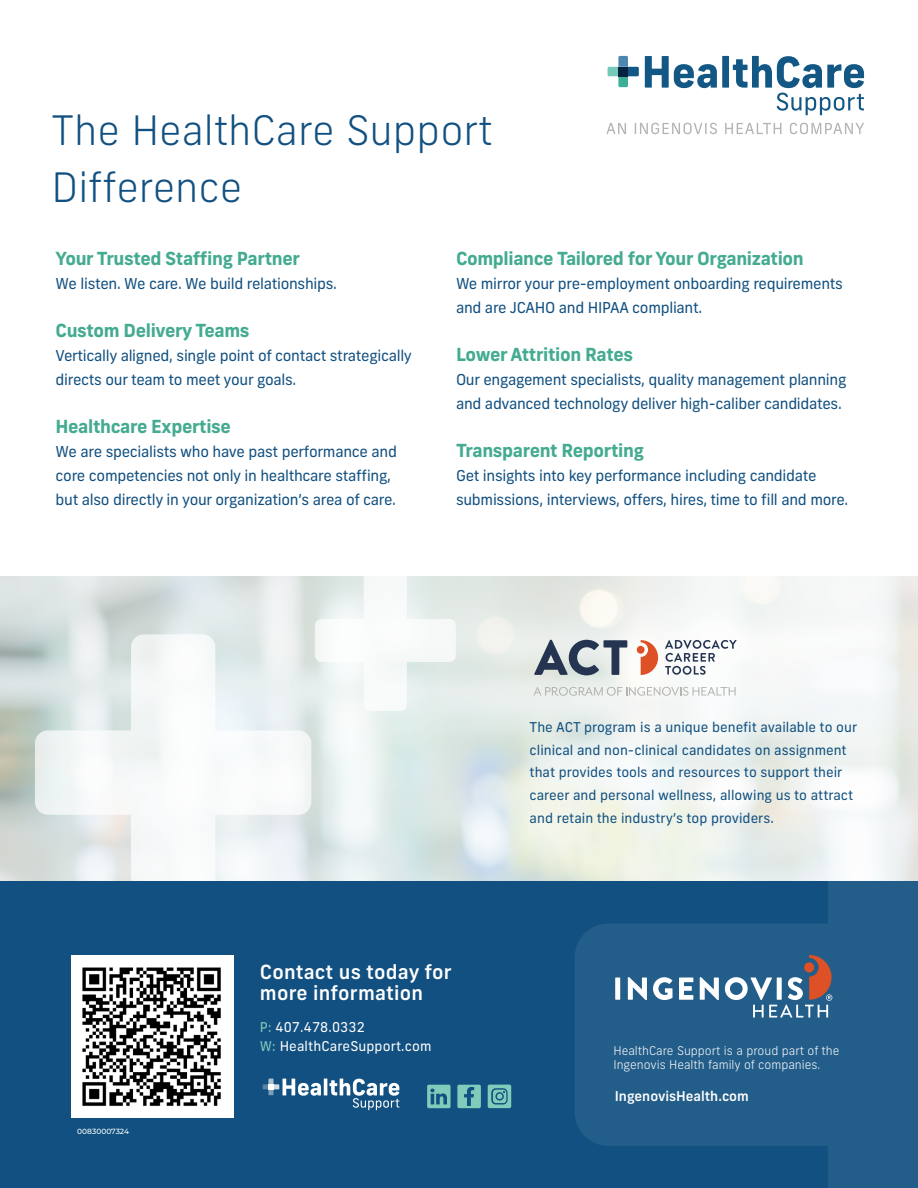
<style>
.page{position:relative;width:918px;height:1188px;background:#fff}
.page>*{position:absolute;margin:0;border:0;box-sizing:border-box;transform-origin:0 0}
.t1{font:300 40.5px/57px "New Frank";color:#115080}
.t2{font:500 19.5px/21px "New Frank";letter-spacing:.01em;color:#fff}
.t3{font:700 18px "New Frank";letter-spacing:-.02em;color:#44ab91}
.t4{font:15px/24px "New Frank";letter-spacing:-.02em;color:#115080}
.t5{font:13.5px/22.5px "New Frank";color:#115080}
.t6{font:13.5px/19.5px "New Frank";letter-spacing:.01em;color:#fff}
.t7{font:500 13.5px "New Frank";color:#fff}
.t8{font:300 12px/14.4px "New Frank";color:#fff}
.t9{font:500 7.5px "Montserrat";color:#fff}
.s1{color:#80ccba}
</style>
<div class="page">
<svg style="left:35px;top:634px;width:276px;height:247px;fill:#f0f5f6"></svg>
<svg style="left:315px;top:576px;width:141px;height:135px"></svg>
<div style="left:0;top:881px;width:918px;height:307px;background:#115080"></div>
<svg style="left:575px;top:670px;width:343px;height:518px"></svg>
<div style="left:615px;top:978px;width:5px;height:22px;background:#fff"></div>
<svg style="left:628px;top:977px;width:19px;height:23px"></svg>
<svg style="left:653px;top:977px;width:20px;height:23px"></svg>
<svg style="left:679px;top:978px;width:14px;height:22px"></svg>
<svg style="left:700px;top:977px;width:19px;height:23px"></svg>
<svg style="left:725px;top:955px;width:107px;height:63px;background:#5b7691"></svg>
<div style="left:722px;top:56px;width:7px;height:32px;background:#135885"></div>
<svg style="left:645px;top:56px;width:72px;height:32px"></svg>
<svg style="left:733px;top:56px;width:131px;height:59px"></svg>
<svg style="left:608px;top:56px;width:31px;height:31px"></svg>
<svg style="left:606px;top:123px;width:20px;height:11px"></svg>
<svg style="left:635px;top:123px;width:82px;height:11px"></svg>
<svg style="left:725px;top:123px;width:56px;height:11px"></svg>
<svg style="left:790px;top:123px;width:74px;height:11px"></svg>
<svg style="left:641px;top:640px;width:17px;height:35px"></svg>
<div style="left:637px;top:646px;width:8px;height:8px;background:#de5025;border-radius:50%"></div>
<svg style="left:665px;top:640px;width:72px;height:35px"></svg>
<svg style="left:534px;top:640px;width:93px;height:35px;background:#929ca6"></svg>
<svg style="left:534px;top:687px;width:202px;height:9px"></svg>
<svg style="left:427px;top:1085px;width:24px;height:23px"></svg>
<svg style="left:457px;top:1085px;width:24px;height:23px"></svg>
<svg style="left:488px;top:1085px;width:23px;height:23px"></svg>
<div style="left:71px;top:956px;width:162px;height:162px;background:#fff"></div>
<hr style="left:324px;top:1079px;width:3px;height:16px;background:#fff">
<svg style="left:329px;top:1079px;width:70px;height:31px"></svg>
<svg style="left:263px;top:1079px;width:58px;height:17px"></svg>
<img style="left:82px;top:967px;width:139px;height:139px">
<h1 class="t1" style="left:52px;top:102px;width:443px">The HealthCare Support<br>Difference</h1>
<p class="t3" style="left:56px;top:247px;width:246px">Your Trusted Staffing Partner</p>
<p class="t4" style="left:56px;top:271px;width:283px">We listen. We care. We build relationships.</p>
<p class="t3" style="left:56px;top:319px;width:195px">Custom Delivery Teams</p>
<p class="t4" style="left:56px;top:343px;width:358px">Vertically aligned, single point of contact strategically directs our team to meet your goals.</p>
<p class="t3" style="left:56px;top:415px;width:177px">Healthcare Expertise</p>
<p class="t4" style="left:56px;top:439px;width:343px">We are specialists who have past performance and core competencies not only in healthcare staffing, but also directly in your organization’s area of care.</p>
<p class="t3" style="left:456px;top:247px;width:349px">Compliance Tailored for Your Organization</p>
<p class="t4" style="left:456px;top:271px;width:388px">We mirror your pre-employment onboarding requirements and are JCAHO and HIPAA compliant.</p>
<p class="t3" style="left:456px;top:343px;width:179px">Lower Attrition Rates</p>
<p class="t4" style="left:456px;top:367px;width:392px">Our engagement specialists, quality management planning and advanced technology deliver high-caliber candidates.</p>
<p class="t3" style="left:456px;top:439px;width:189px">Transparent Reporting</p>
<p class="t4" style="left:456px;top:463px;width:394px">Get insights into key performance including candidate submissions, interviews, offers, hires, time to fill and more.</p>
<p class="t5" style="left:530px;top:716px;width:329px">The ACT program is a unique benefit available to our clinical and non-clinical candidates on assignment that provides tools and resources to support their career and personal wellness, allowing us to attract and retain the industry’s top providers.</p>
<p class="t9" style="left:77px;top:1126px;width:53px">00830007324</p>
<h2 class="t2" style="left:260px;top:961px;width:193px">Contact us today for more information</h2>
<p class="t6" style="left:260px;top:1017px;width:173px"><span class="s1">P:</span> 407.478.0332<br><span class="s1">W:</span> HealthCareSupport.com</p>
<p class="t8" style="left:613px;top:1043px;width:228px">HealthCare Support is a proud part of the<br>Ingenovis Health family of companies.</p>
<p class="t7" style="left:615px;top:1087px;width:136px">IngenovisHealth.com</p>
</div>
